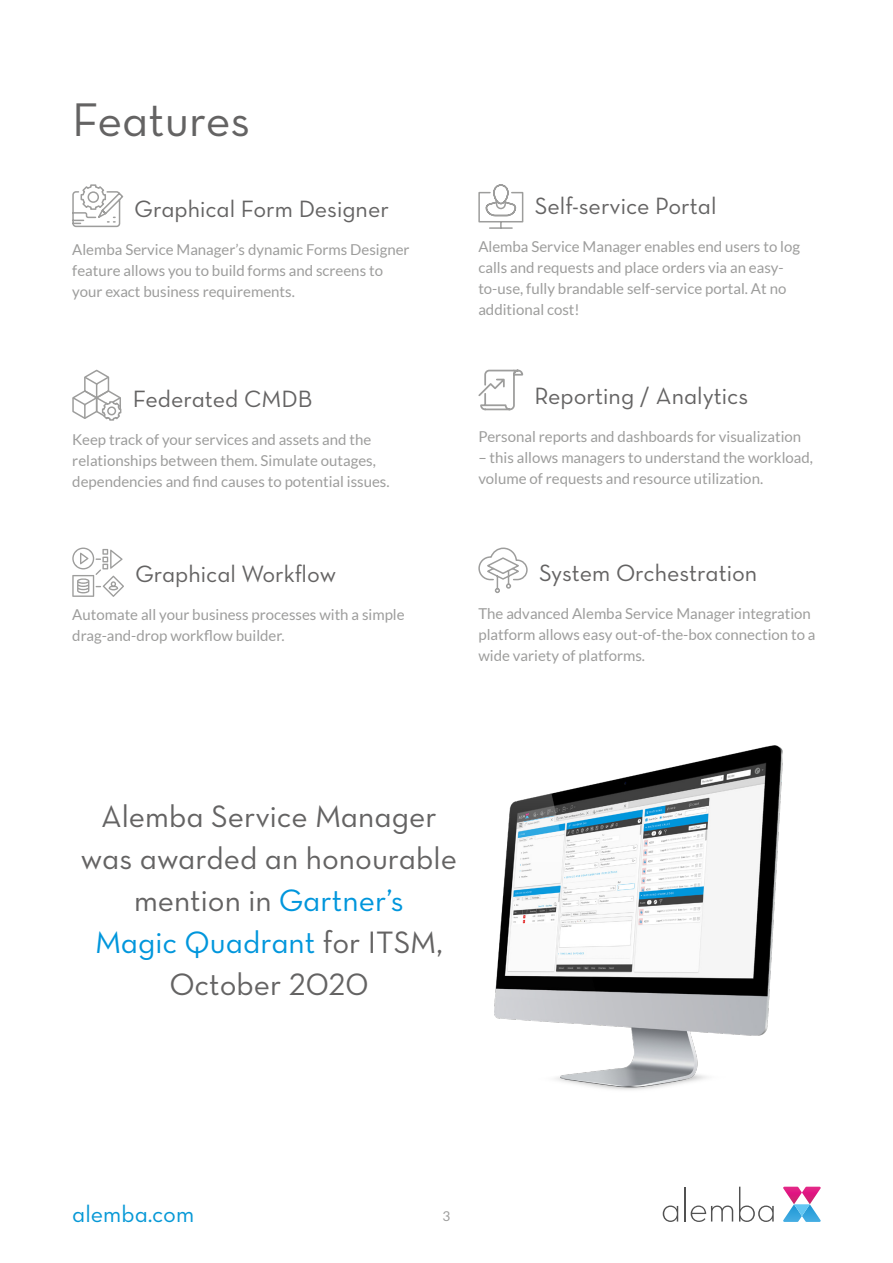
<style>
.page{position:relative;width:893px;height:1263px;background:#fff}
.page>*{position:absolute;margin:0;border:0;box-sizing:border-box;transform-origin:0 0}
.t1{font:48px "Neutra Text Book Alt";color:#646363}
.t2{font:31.5px/42px "Neutra Text Book Alt";color:#646363;text-align:center}
.t3{font:24px "Neutra Text Book Alt";color:#646363}
.t4{font:24px "Neutra Text Book Alt";color:#0698d6}
.t5{font:15px/21px "Lato";color:#9d9d9c}
.t6{font:13.5px "Lato";color:#9d9d9c}
.s1{color:#0096dc}
</style>
<div class="page">
<svg style="left:663px;top:1205px;width:15px;height:17px"></svg>
<hr style="left:684px;top:1187px;width:2px;height:34px;background:#515151">
<svg style="left:691px;top:1205px;width:42px;height:17px"></svg>
<svg style="left:739px;top:1187px;width:35px;height:35px"></svg>
<svg style="left:783px;top:1187px;width:38px;height:35px"></svg>
<svg style="left:72px;top:184px;width:52px;height:44px"></svg>
<svg style="left:478px;top:184px;width:46px;height:45px"></svg>
<svg style="left:72px;top:547px;width:52px;height:50px"></svg>
<svg style="left:478px;top:547px;width:50px;height:47px"></svg>
<svg style="left:72px;top:369px;width:50px;height:52px"></svg>
<svg style="left:478px;top:369px;width:46px;height:42px"></svg>
<img style="left:494px;top:745px;width:288px;height:345px">
<h1 class="t1" style="left:72px;top:91px;width:179px">Features</h1>
<h3 class="t3" style="left:135px;top:194px;width:256px">Graphical Form Designer</h3>
<p class="t5" style="left:72px;top:238px;width:339px">Alemba Service Manager’s dynamic Forms Designer feature allows you to build forms and screens to your exact business requirements.</p>
<h3 class="t3" style="left:133px;top:384px;width:181px">Federated CMDB</h3>
<p class="t5" style="left:72px;top:429px;width:319px">Keep track of your services and assets and the relationships between them. Simulate outages, dependencies and find causes to potential issues.</p>
<h3 class="t3" style="left:135px;top:559px;width:202px">Graphical Workflow</h3>
<p class="t5" style="left:72px;top:604px;width:334px">Automate all your business processes with a simple drag-and-drop workflow builder.</p>
<h3 class="t3" style="left:535px;top:191px;width:183px">Self-service Portal</h3>
<p class="t5" style="left:478px;top:236px;width:323px">Alemba Service Manager enables end users to log calls and requests and place orders via an easy&shy;to-use, fully brandable self-service portal. At no additional cost!</p>
<h3 class="t3" style="left:534px;top:381px;width:215px">Reporting / Analytics</h3>
<p class="t5" style="left:478px;top:426px;width:324px">Personal reports and dashboards for visualization</p>
<p class="t5" style="left:478px;top:447px;width:336px">– this allows managers to understand the workload, volume of requests and resource utilization.</p>
<h3 class="t3" style="left:539px;top:559px;width:220px">System Orchestration</h3>
<p class="t5" style="left:478px;top:603px;width:339px">The advanced Alemba Service Manager integration platform allows easy out-of-the-box connection to a wide variety of platforms.</p>
<h2 class="t2" style="left:81px;top:795px;width:377px">Alemba Service Manager was awarded an honourable mention in <span class="s1">Gartner’s<br>Magic Quadrant</span> for ITSM,<br>October 2020</h2>
<h3 class="t4" style="left:72px;top:1199px;width:123px">alemba.com</h3>
<p class="t6" style="left:443px;top:1208px;width:9px">3</p>
</div>
